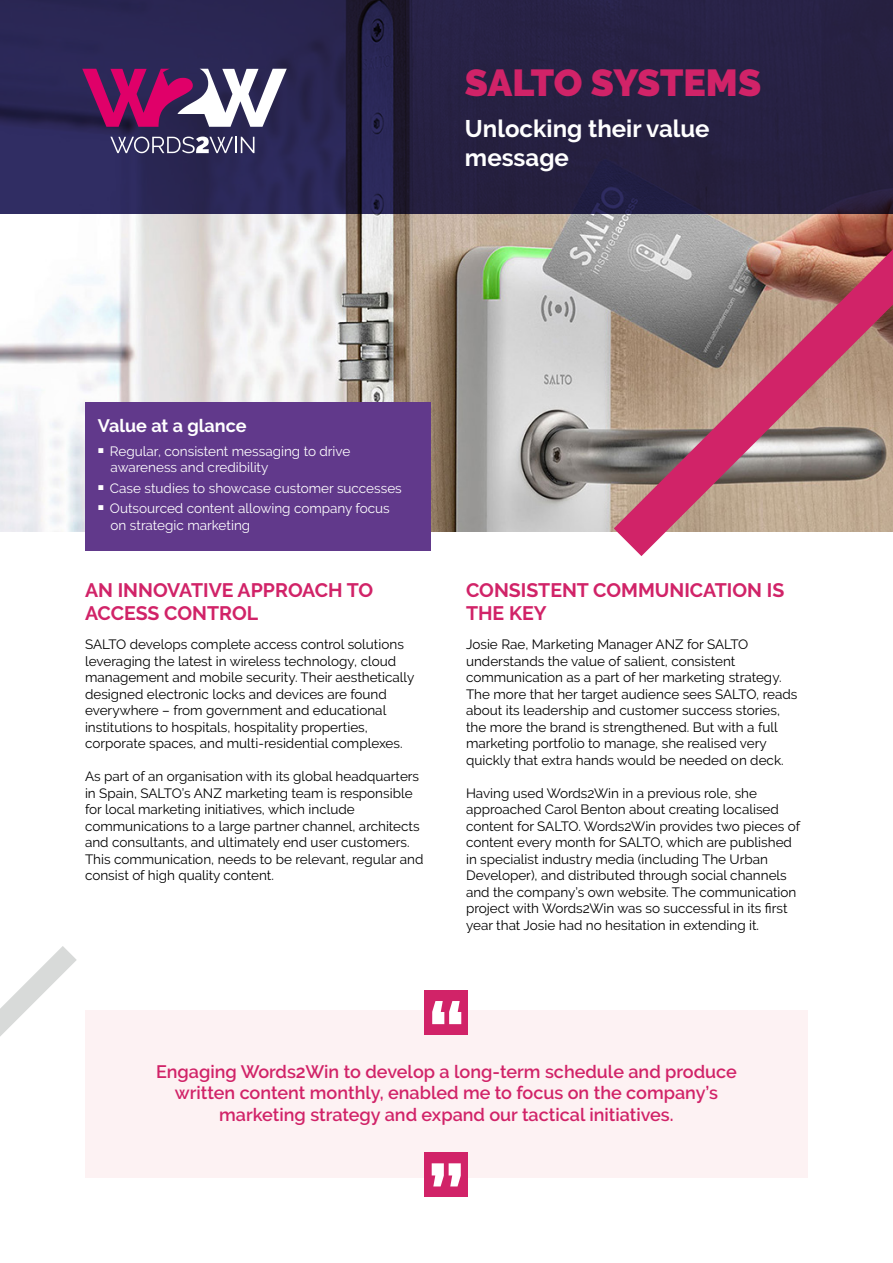
<style>
.page{position:relative;width:893px;height:1263px;background:#fff}
.page>*{position:absolute;margin:0;border:0;box-sizing:border-box;transform-origin:0 0}
.t1{font:900 37.5px "Raleway";letter-spacing:-.005em;color:#d12368}
.t2{font:700 24px/28.8px "Raleway";color:#fff}
.t3{font:700 19.5px/23.4px "Raleway";color:#d12368}
.t4{font:600 18px/21.6px "Raleway";color:#d12368;text-align:center}
.t5{font:700 18px "Raleway";color:#fff}
.t6{font:13.5px/16.5px "Raleway";color:#000}
.t7{font:13.5px/16.2px "Raleway";color:#fff}
</style>
<div class="page">
<img style="left:0;top:214px;width:893px;height:317px">
<svg style="left:0;top:0;width:893px;height:214px;background:#272248"></svg>
<svg style="left:110px;top:137px;width:144px;height:16px"></svg>
<svg style="left:82px;top:69px;width:205px;height:58px"></svg>
<div style="left:85px;top:402px;width:346px;height:148px;background:#61398b"></div>
<div style="left:85px;top:1010px;width:723px;height:167px;background:#fdf2f3"></div>
<div style="left:425px;top:990px;width:43px;height:45px;background:#d12368"></div>
<svg style="left:432px;top:1001px;width:29px;height:23px"></svg>
<div style="left:425px;top:1152px;width:43px;height:45px;background:#d12368"></div>
<svg style="left:432px;top:1163px;width:29px;height:23px"></svg>
<svg style="left:614px;top:249px;width:279px;height:307px;background:#b18686"></svg>
<svg style="left:0;top:946px;width:77px;height:90px"></svg>
<h1 class="t1" style="left:465px;top:61px;width:298px">SALTO SYSTEMS</h1>
<h2 class="t2" style="left:465px;top:114px;width:246px">Unlocking their value message</h2>
<h3 class="t5" style="left:98px;top:415px;width:150px">Value at a glance</h3>
<p class="t7" style="left:111px;top:443px;width:241px;text-indent:-13px"><sup>■</sup> Regular, consistent messaging to drive awareness and credibility</p>
<p class="t7" style="left:98px;top:480px;width:306px"><sup>■</sup> Case studies to showcase customer successes</p>
<p class="t7" style="left:111px;top:500px;width:281px;text-indent:-13px"><sup>■</sup> Outsourced content allowing company focus on strategic marketing</p>
<h3 class="t3" style="left:85px;top:578px;width:290px">AN INNOVATIVE APPROACH TO<br>ACCESS CONTROL</h3>
<p class="t6" style="left:85px;top:636px;width:331px">SALTO develops complete access control solutions leveraging the latest in wireless technology, cloud management and mobile security. Their aesthetically designed electronic locks and devices are found everywhere – from government and educational institutions to hospitals, hospitality properties, corporate spaces, and multi-residential complexes.</p>
<p class="t6" style="left:85px;top:768px;width:340px">As part of an organisation with its global headquarters in Spain, SALTO’s ANZ marketing team is responsible for local marketing initiatives, which include communications to a large partner channel, architects and consultants, and ultimately end user customers.<br>This communication, needs to be relevant, regular and consist of high quality content.</p>
<h3 class="t3" style="left:466px;top:578px;width:320px">CONSISTENT COMMUNICATION IS<br>THE KEY</h3>
<p class="t6" style="left:466px;top:636px;width:333px">Josie Rae, Marketing Manager ANZ for SALTO understands the value of salient, consistent communication as a part of her marketing strategy.<br>The more that her target audience sees SALTO, reads about its leadership and customer success stories, the more the brand is strengthened. But with a full marketing portfolio to manage, she realised very quickly that extra hands would be needed on deck.</p>
<p class="t6" style="left:466px;top:785px;width:336px">Having used Words2Win in a previous role, she approached Carol Benton about creating localised content for SALTO. Words2Win provides two pieces of content every month for SALTO, which are published in specialist industry media (including The Urban Developer), and distributed through social channels and the company’s own website. The communication project with Words2Win was so successful in its first year that Josie had no hesitation in extending it.</p>
<h3 class="t4" style="left:156px;top:1061px;width:582px">Engaging Words2Win to develop a long-term schedule and produce written content monthly, enabled me to focus on the company’s marketing strategy and expand our tactical initiatives.</h3>
</div>
